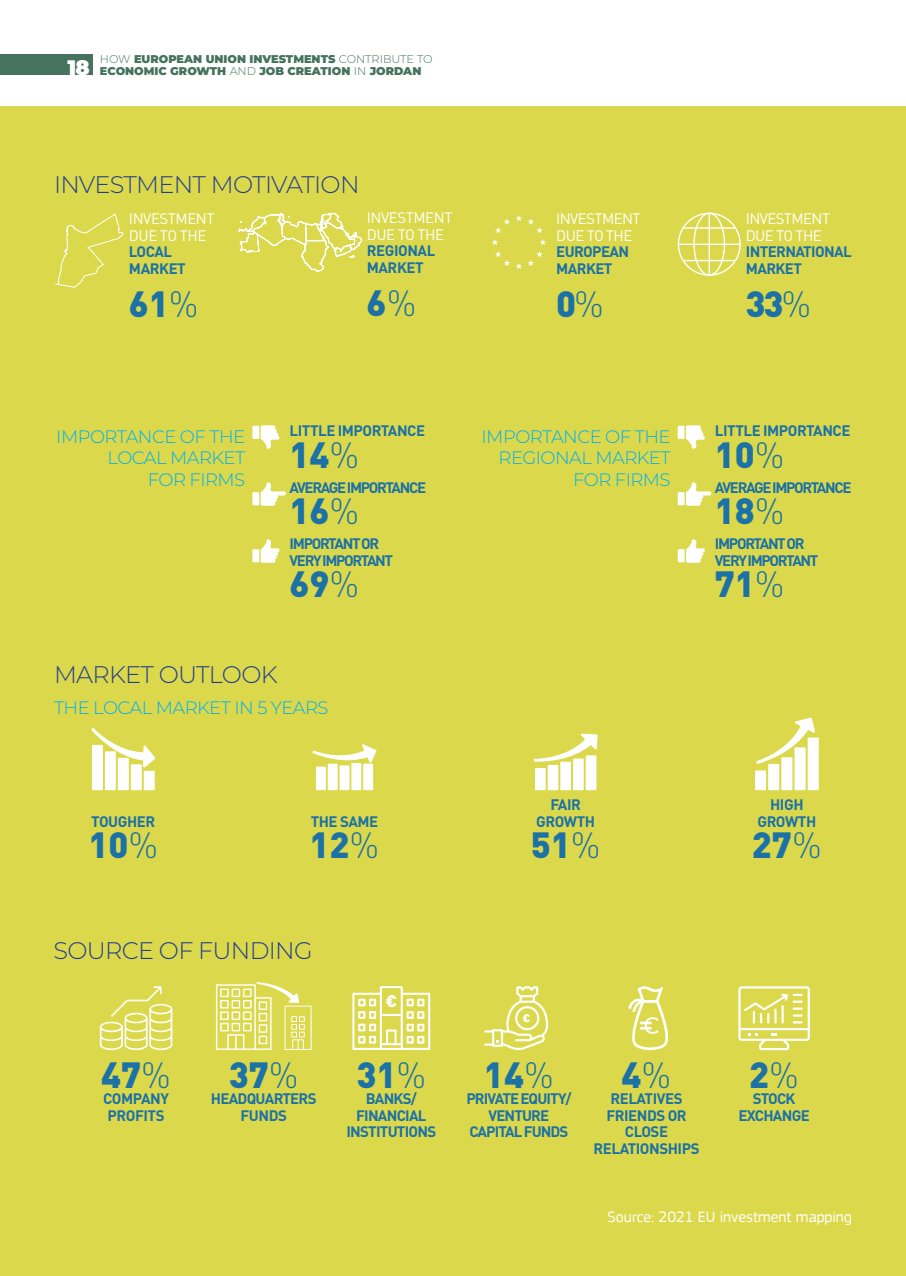
<style>
.page{position:relative;width:906px;height:1276px;background:#fff}
.page>*{position:absolute;margin:0;border:0;box-sizing:border-box;transform-origin:0 0}
.t1{font:900 36px "DIN Pro";color:#1c71a6}
.t2{font:300 24px "Montserrat";letter-spacing:-.03em;color:#253f8e}
.t3{font:300 18px/21.6px "Montserrat";letter-spacing:-.03em;color:#00aeef}
.t4{font:15.75px "PF Square Sans Pro";color:#fff}
.t5{font:700 15px/16.5px "DIN Pro";letter-spacing:-.05em;color:#1c71a6}
.t6{font:700 15px/16.5px "DIN Pro";letter-spacing:-.09em;color:#1c71a6}
.t7{font:700 15px/16.5px "DIN Pro";letter-spacing:-.03em;color:#1c71a6;text-align:center}
.t8{font:15px/16.5px "DIN Pro";letter-spacing:-.04em;color:#fff}
.t9{font:900 11.25px/12px "Montserrat";color:#45735d}
.s1{font-weight:300}
.s2{font-size:21px;color:#fff}
</style>
<div class="page">
<div style="left:0;top:106px;width:906px;height:1170px;background:#dbd94b"></div>
<div style="left:0;top:54px;width:92px;height:21px;background:#45735d"></div>
<svg style="left:686px;top:482px;width:25px;height:24px"></svg>
<div style="left:677px;top:492px;width:7px;height:13px;background:#fff"></div>
<svg style="left:686px;top:539px;width:19px;height:24px"></svg>
<div style="left:677px;top:549px;width:7px;height:13px;background:#fff"></div>
<svg style="left:686px;top:425px;width:19px;height:24px"></svg>
<div style="left:677px;top:426px;width:7px;height:13px;background:#fff"></div>
<div style="left:144px;top:771px;width:11px;height:19px;background:#fff"></div>
<div style="left:131px;top:764px;width:11px;height:26px;background:#fff"></div>
<div style="left:118px;top:758px;width:11px;height:32px;background:#fff"></div>
<div style="left:105px;top:751px;width:11px;height:39px;background:#fff"></div>
<svg style="left:91px;top:728px;width:64px;height:40px"></svg>
<div style="left:92px;top:745px;width:11px;height:45px;background:#fff"></div>
<div style="left:535px;top:768px;width:11px;height:22px;background:#fff"></div>
<div style="left:547px;top:765px;width:11px;height:25px;background:#fff"></div>
<div style="left:560px;top:761px;width:11px;height:29px;background:#fff"></div>
<div style="left:573px;top:758px;width:11px;height:32px;background:#fff"></div>
<svg style="left:534px;top:733px;width:63px;height:29px"></svg>
<div style="left:585px;top:755px;width:11px;height:35px;background:#fff"></div>
<div style="left:755px;top:770px;width:11px;height:20px;background:#fff"></div>
<div style="left:768px;top:764px;width:11px;height:26px;background:#fff"></div>
<div style="left:781px;top:757px;width:11px;height:33px;background:#fff"></div>
<div style="left:794px;top:747px;width:11px;height:43px;background:#fff"></div>
<svg style="left:756px;top:717px;width:59px;height:47px"></svg>
<div style="left:807px;top:737px;width:12px;height:53px;background:#fff"></div>
<svg style="left:677px;top:212px;width:64px;height:64px"></svg>
<svg style="left:54px;top:213px;width:70px;height:75px"></svg>
<svg style="left:172px;top:482px;width:114px;height:567px"></svg>
<svg style="left:311px;top:233px;width:186px;height:817px"></svg>
<svg style="left:238px;top:212px;width:124px;height:263px"></svg>
<svg style="left:495px;top:251px;width:48px;height:18px"></svg>
<svg style="left:492px;top:239px;width:6px;height:6px"></svg>
<svg style="left:540px;top:239px;width:6px;height:6px"></svg>
<svg style="left:495px;top:215px;width:48px;height:18px"></svg>
<svg style="left:628px;top:986px;width:41px;height:64px"></svg>
<svg style="left:100px;top:986px;width:72px;height:64px"></svg>
<svg style="left:216px;top:982px;width:95px;height:68px"></svg>
<svg style="left:484px;top:986px;width:64px;height:64px"></svg>
<svg style="left:738px;top:986px;width:72px;height:64px"></svg>
<svg style="left:352px;top:986px;width:78px;height:64px"></svg>
<p class="t9" style="left:67px;top:52px;width:367px;text-indent:32px"><span class="s1">HOW</span> EUROPEAN UNION INVESTMENTS <span class="s1">CONTRIBUTE TO<br></span><span class="s2">18</span> ECONOMIC GROWTH <span class="s1">AND</span> JOB CREATION <span class="s1">IN</span> JORDAN</p>
<h2 class="t2" style="left:54px;top:168px;width:121px">INVESTMENT</h2>
<h2 class="t2" style="left:211px;top:168px;width:91px">MOTIVATION</h2>
<p class="t8" style="left:129px;top:209px;width:77px">INVESTMENT<br>DUE TO THE</p>
<p class="t5" style="left:129px;top:242px;width:49px">LOCAL<br>MARKET</p>
<h1 class="t1" style="left:129px;top:273px;width:71px">61<span class="s1">%</span></h1>
<p class="t8" style="left:367px;top:208px;width:77px">INVESTMENT<br>DUE TO THE</p>
<p class="t7" style="left:367px;top:241px;width:70px;text-align:left">REGIONAL<br>MARKET</p>
<h1 class="t1" style="left:367px;top:272px;width:51px">6<span class="s1">%</span></h1>
<p class="t8" style="left:556px;top:209px;width:76px">INVESTMENT<br>DUE TO THE</p>
<p class="t5" style="left:556px;top:242px;width:58px">EUROPEAN<br>MARKET</p>
<h1 class="t1" style="left:556px;top:273px;width:49px">0<span class="s1">%</span></h1>
<p class="t8" style="left:746px;top:209px;width:76px">INVESTMENT<br>DUE TO THE</p>
<p class="t5" style="left:746px;top:242px;width:107px">INTERNATIONAL<br>MARKET</p>
<h1 class="t1" style="left:745px;top:273px;width:67px">33<span class="s1">%</span></h1>
<p class="t3" style="left:56px;top:425px;width:12px">IMP</p>
<p class="t3" style="left:90px;top:425px;width:157px">ORTANCE OF TH E</p>
<p class="t3" style="left:108px;top:446px;width:139px">LOCAL MARKET</p>
<p class="t3" style="left:148px;top:468px;width:83px">FOR FIRMS</p>
<p class="t7" style="left:290px;top:420px;width:137px">LITTLE IM PORTANCE</p>
<h1 class="t1" style="left:289px;top:423px;width:71px">14<span class="s1">%</span></h1>
<p class="t6" style="left:290px;top:477px;width:138px">AVERAGE IM PORTANCE</p>
<h1 class="t1" style="left:289px;top:480px;width:71px">16<span class="s1">%</span></h1>
<p class="t6" style="left:290px;top:534px;width:105px">IM PORTANT OR<br>VERY IM PORTANT</p>
<h1 class="t1" style="left:289px;top:553px;width:71px">69<span class="s1">%</span></h1>
<h2 class="t2" style="left:54px;top:657px;width:39px">MARKET</h2>
<h2 class="t2" style="left:159px;top:657px;width:18px">OUTLOOK</h2>
<p class="t3" style="left:54px;top:696px;width:274px">TH E LOCAL MARKET IN 5 YEARS</p>
<p class="t7" style="left:91px;top:811px;width:66px">TOUGHER</p>
<h1 class="t1" style="left:88px;top:814px;width:71px">10<span class="s1">%</span></h1>
<p class="t5" style="left:311px;top:811px;width:69px">THE SAM E</p>
<h1 class="t1" style="left:309px;top:814px;width:71px">12<span class="s1">%</span></h1>
<h2 class="t2" style="left:53px;top:934px;width:257px">SOURCE OF FUNDING</h2>
<p class="t3" style="left:498px;top:425px;width:173px;text-indent:17px">ORTANCE OF TH E<br>REGIONAL</p>
<p class="t3" style="left:481px;top:425px;width:12px">IMP</p>
<p class="t3" style="left:573px;top:446px;width:99px;text-indent:22px">MARKET<br>FOR FIRMS</p>
<p class="t7" style="left:715px;top:420px;width:137px">LITTLE IM PORTANCE</p>
<h1 class="t1" style="left:715px;top:423px;width:71px">10<span class="s1">%</span></h1>
<p class="t6" style="left:715px;top:477px;width:138px">AVERAGE IM PORTANCE</p>
<h1 class="t1" style="left:715px;top:480px;width:71px">18<span class="s1">%</span></h1>
<p class="t6" style="left:715px;top:534px;width:105px">IM PORTANT OR<br>VERY IM PORTANT</p>
<h1 class="t1" style="left:715px;top:553px;width:71px">71<span class="s1">%</span></h1>
<p class="t7" style="left:536px;top:794px;width:60px">FAIR<br>GROWTH</p>
<h1 class="t1" style="left:531px;top:814px;width:71px">51<span class="s1">%</span></h1>
<p class="t7" style="left:757px;top:794px;width:60px">HIGH<br>GROWTH</p>
<h1 class="t1" style="left:752px;top:814px;width:71px">27<span class="s1">%</span></h1>
<h1 class="t1" style="left:101px;top:1043px;width:71px">47<span class="s1">%</span></h1>
<p class="t5" style="left:103px;top:1088px;width:40px">COMPANY<br>PROFITS</p>
<h1 class="t1" style="left:229px;top:1043px;width:71px">37<span class="s1">%</span></h1>
<p class="t5" style="left:211px;top:1088px;width:10px">HEAD</p>
<p class="t5" style="left:240px;top:1088px;width:25px;text-indent:6px">QUARTERS<br>FUNDS</p>
<h1 class="t1" style="left:356px;top:1043px;width:71px">31<span class="s1">%</span></h1>
<p class="t5" style="left:366px;top:1088px;width:52px">BAN KS/</p>
<p class="t5" style="left:356px;top:1105px;width:9px">FINANCIAL</p>
<p class="t5" style="left:346px;top:1121px;width:9px">INSTITUTIONS</p>
<h1 class="t1" style="left:484px;top:1043px;width:71px">14<span class="s1">%</span></h1>
<p class="t5" style="left:466px;top:1088px;width:17px">PRIVATE</p>
<p class="t5" style="left:520px;top:1088px;width:25px">EQUITY</p>
<p class="t5" style="left:565px;top:1088px;width:8px">/</p>
<p class="t5" style="left:488px;top:1105px;width:10px">VENTURE</p>
<p class="t5" style="left:469px;top:1121px;width:9px">CAPITAL</p>
<p class="t5" style="left:524px;top:1121px;width:10px">FUNDS</p>
<h1 class="t1" style="left:621px;top:1043px;width:51px">4<span class="s1">%</span></h1>
<p class="t5" style="left:606px;top:1088px;width:13px">RELATIVES<br>FRIENDS</p>
<p class="t5" style="left:667px;top:1105px;width:10px">OR</p>
<p class="t5" style="left:625px;top:1121px;width:10px">CLOSE</p>
<p class="t5" style="left:593px;top:1138px;width:10px">RELATIONSHIPS</p>
<h1 class="t1" style="left:749px;top:1043px;width:51px">2<span class="s1">%</span></h1>
<p class="t5" style="left:738px;top:1088px;width:73px;text-align:center">STOCK<br>EXCHANGE</p>
<p class="t4" style="left:607px;top:1207px;width:246px">Source: 2021 EU investment mapping</p>
</div>
